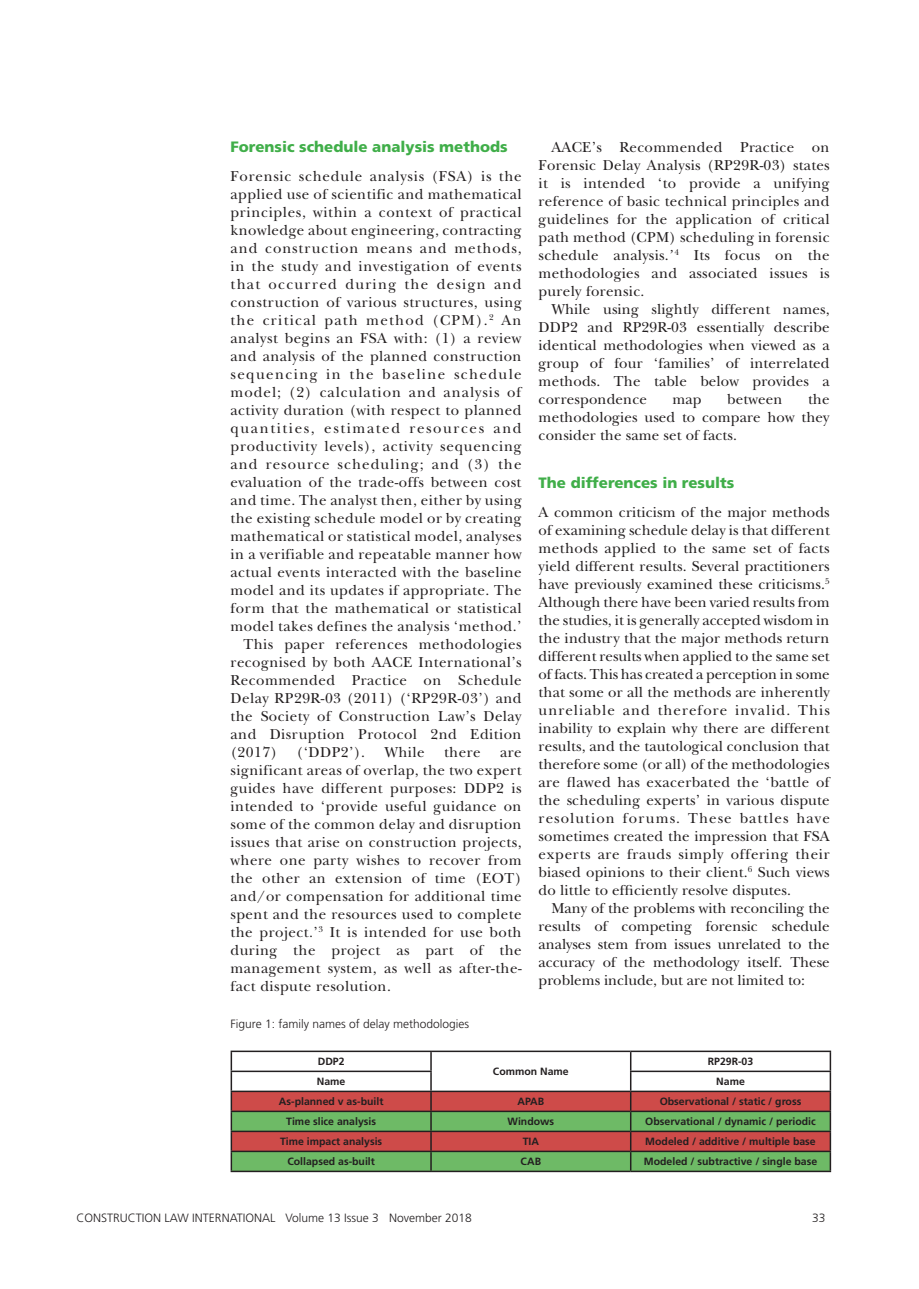
<style>
.page{position:relative;width:919px;height:1289px;background:#fff}
.page>*{position:absolute;margin:0;border:0;box-sizing:border-box;transform-origin:0 0}
.body_copy_1st_paragr{font:15px/18px "New Baskerville";letter-spacing:.02em;color:#231f20;text-align:justify}
.body_copy{font:15px/18px "New Baskerville";letter-spacing:.02em;color:#231f20;text-align:justify}
.C-head_-_green{font:900 15px "Frutiger";color:#40ae49}
.t1{font:300 12px "Frutiger";color:#231f20}
.Table_text_-_X-AXIS{font:700 10.5px "Frutiger CE";color:#231f20}
.s1{font-style:italic}
</style>
<div class="page">
<hr style="left:230px;top:1050px;width:201px;height:2px;background:#231f20">
<hr style="left:431px;top:1050px;width:199px;height:2px;background:#231f20">
<hr style="left:630px;top:1050px;width:201px;height:2px;background:#231f20">
<svg style="left:230px;top:1052px;width:601px;height:118px"></svg>
<hr style="left:230px;top:1170px;width:201px;height:2px;background:#231f20">
<hr style="left:431px;top:1170px;width:199px;height:2px;background:#231f20">
<hr style="left:630px;top:1170px;width:201px;height:2px;background:#231f20">
<p class="C-head_-_green" style="left:230px;top:138px;width:278px">Forensic schedule analysis methods</p>
<p class="body_copy_1st_paragr" style="left:230px;top:167px;width:293px">Forensic schedule analysis (FSA) is the applied use of scientific and mathematical principles, within a context of practical knowledge about engineering, contracting and construction means and methods, in the study and investigation of events that occurred during the design and construction of various structures, using the critical path method (CPM).<sup>2</sup> An analyst begins an FSA with: (1) a review and analysis of the planned construction sequencing in the baseline schedule model; (2) calculation and analysis of activity duration (with respect to planned quantities, estimated resources and productivity levels), activity sequencing and resource scheduling; and (3) the evaluation of the trade-offs between cost and time. The analyst then, either by using the existing schedule model or by creating mathematical or statistical model, analyses in a verifiable and repeatable manner how actual events interacted with the baseline model and its updates if appropriate. The form that the mathematical or statistical model takes defines the analysis ‘method.’</p>
<p class="body_copy" style="left:230px;top:635px;width:292px;text-indent:13px">This paper references methodologies recognised by both AACE International’s Recommended Practice on Schedule Delay RP29R-03 (2011) (‘RP29R-03’) and the Society of Construction Law’s Delay and Disruption Protocol 2nd Edition (2017)</p>
<p class="body_copy" style="left:296px;top:743px;width:70px">(‘DDP2’).</p>
<p class="body_copy" style="left:384px;top:743px;width:42px">While</p>
<p class="body_copy" style="left:444px;top:743px;width:38px">there</p>
<p class="body_copy" style="left:230px;top:743px;width:292px;text-indent:269px">are significant areas of overlap, the two expert guides have different purposes: DDP2 is intended to ‘provide useful guidance on some of the common delay and disruption issues that arise on construction projects, where one party wishes to recover from the other an extension of time (EOT) and/or compensation for additional time spent and the resources used to complete the project<span class="s1">.</span>’<sup>3</sup> It is intended for use both during the project as part of the management system, as well as after-the&shy;fact dispute resolution.</p>
<p class="t1" style="left:230px;top:1016px;width:240px">Figure 1: family names of delay methodologies</p>
<p class="Table_text_-_X-AXIS" style="left:318px;top:1055px;width:28px">DDP2</p>
<p class="body_copy" style="left:538px;top:138px;width:292px;text-indent:13px">AACE’s Recommended Practice on Forensic Delay Analysis (RP29R-03) states it is intended ‘to provide a unifying reference of basic technical principles and guidelines for the application of critical path method (CPM) scheduling in forensic schedule analysis.<span class="s1">’</span> <sup>4</sup> Its focus on the methodologies and associated issues is purely forensic.</p>
<p class="body_copy" style="left:538px;top:300px;width:292px;text-indent:13px">While using slightly different names, DDP2 and RP29R-03 essentially describe identical methodologies when viewed as a group of four ‘families’ of interrelated methods. The table below provides a correspondence</p>
<p class="body_copy" style="left:538px;top:390px;width:292px;text-indent:269px">the methodologies used to compare how they consider the same set of facts.</p>
<p class="C-head_-_green" style="left:538px;top:474px;width:197px">The differences in results</p>
<p class="body_copy_1st_paragr" style="left:538px;top:503px;width:293px">A common criticism of the major methods of examining schedule delay is that different methods applied to the same set of facts yield different results. Several practitioners have previously examined these criticisms.<sup>5<br></sup>Although there have been varied results from the studies, it is generally accepted wisdom in the industry that the major methods return different results when applied to the same set of facts. This has created a perception in some that some or all the methods are inherently unreliable and therefore invalid. This inability to explain why there are different results, and the tautological conclusion that therefore some (or all) of the methodologies are flawed has exacerbated the ‘battle of the scheduling experts’ in various dispute resolution forums. These battles have sometimes created the impression that FSA experts are frauds simply offering their biased opinions to their client.<sup>6</sup> Such views do little to efficiently resolve disputes.</p>
<p class="body_copy" style="left:538px;top:899px;width:292px;text-indent:13px">Many of the problems with reconciling the results of competing forensic schedule analyses stem from issues unrelated to the accuracy of the methodology itself. These problems include, but are not limited to:</p>
<p class="body_copy" style="left:672px;top:390px;width:31px">map</p>
<p class="body_copy" style="left:727px;top:390px;width:57px">between</p>
<p class="Table_text_-_X-AXIS" style="left:707px;top:1055px;width:47px">RP29R-03</p>
<p class="Table_text_-_X-AXIS" style="left:493px;top:1065px;width:77px">Common Name</p>
<p class="Table_text_-_X-AXIS" style="left:317px;top:1075px;width:30px">Name</p>
<p class="Table_text_-_X-AXIS" style="left:716px;top:1075px;width:30px">Name</p>
<p class="Table_text_-_X-AXIS" style="left:279px;top:1095px;width:106px">As-planned v as-built</p>
<p class="Table_text_-_X-AXIS" style="left:517px;top:1095px;width:28px">APAB</p>
<p class="Table_text_-_X-AXIS" style="left:659px;top:1095px;width:143px">Observational / static / gross</p>
<p class="Table_text_-_X-AXIS" style="left:286px;top:1115px;width:91px">Time slice analysis</p>
<p class="Table_text_-_X-AXIS" style="left:507px;top:1115px;width:48px">Windows</p>
<p class="Table_text_-_X-AXIS" style="left:645px;top:1115px;width:172px">Observational / dynamic / periodic</p>
<p class="Table_text_-_X-AXIS" style="left:280px;top:1135px;width:104px">Time impact analysis</p>
<p class="Table_text_-_X-AXIS" style="left:522px;top:1135px;width:18px">TIA</p>
<p class="Table_text_-_X-AXIS" style="left:645px;top:1135px;width:172px">Modeled / additive / multiple base</p>
<p class="Table_text_-_X-AXIS" style="left:287px;top:1155px;width:89px">Collapsed as-built</p>
<p class="Table_text_-_X-AXIS" style="left:520px;top:1155px;width:22px">CAB</p>
<p class="Table_text_-_X-AXIS" style="left:643px;top:1155px;width:175px">Modeled / subtractive / single base</p>
<p class="t1" style="left:77px;top:1210px;width:396px">CONSTRUCTION LAW INTERNATIONAL Volume 13 Issue 3 November 2018</p>
<p class="t1" style="left:812px;top:1210px;width:15px">33</p>
</div>
